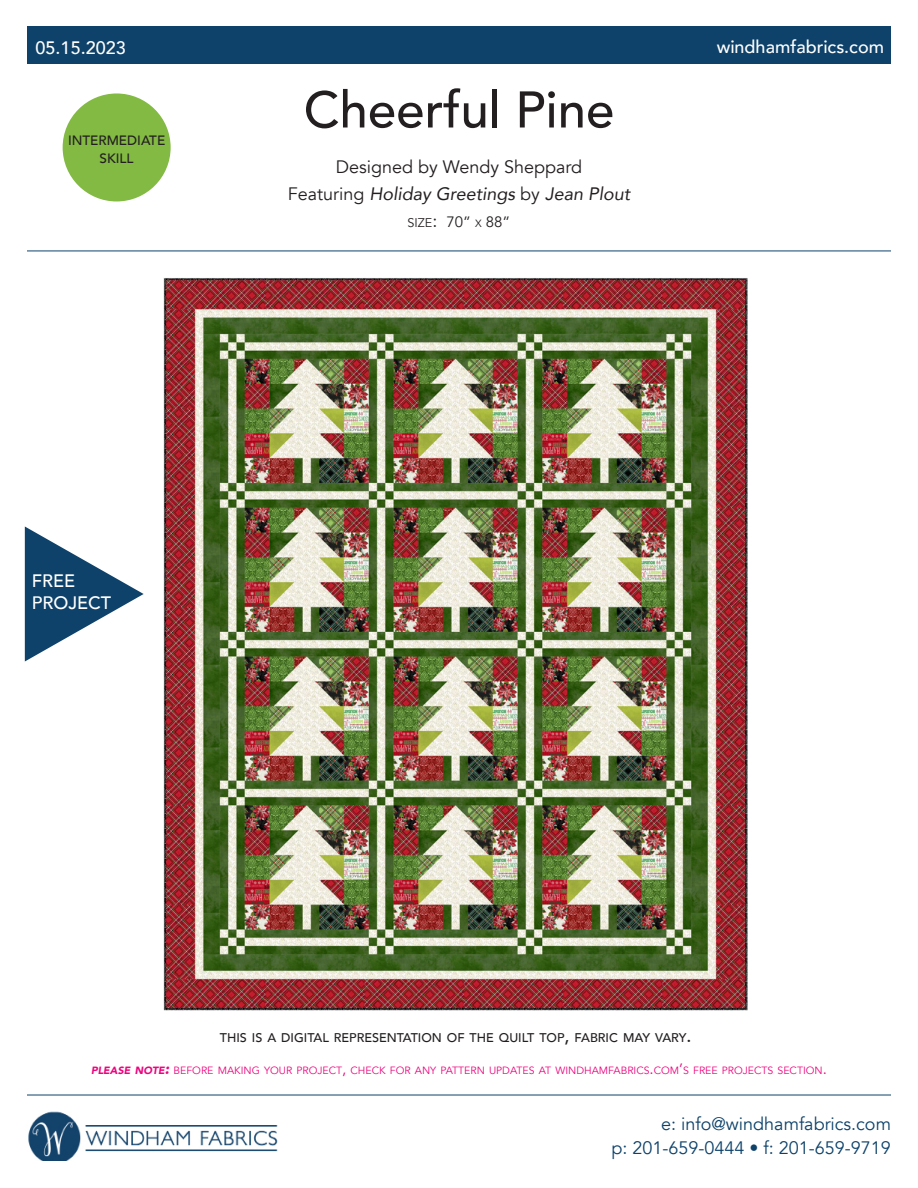
<style>
.page{position:relative;width:918px;height:1188px;background:#fff}
.page>*{position:absolute;margin:0;border:0;box-sizing:border-box;transform-origin:0 0}
.t1{font:500 51px "Avenir";color:#231f20}
.t2{font:18px/27px "Avenir";color:#231f20;text-align:center}
.t3{font:18px/24px "Avenir";color:#0e426a;text-align:right}
.t4{font:500 18px/21.6px "Avenir";color:#fff}
.t5{font:15px "Avenir";color:#231f20}
.t6{font:500 13.5px/18px "Avenir";color:#231f20;text-align:center}
.t7{font:500 12.6px "Avenir";color:#231f20}
.t8{font:10.5px "Avenir";color:#ed047e}
.s1{font-style:italic}
.s2{font-size:12.6px}
.s3{font-size:18px}
.s4{font-size:10.5px}
.s5{font-weight:900;font-style:italic}
.s6{font-weight:900;font-style:italic;font-size:15px}
.s7{font-size:15px}
</style>
<div class="page">
<img style="left:164px;top:278px;width:584px;height:732px">
<div style="left:27px;top:26px;width:864px;height:38px;background:#0e426a"></div>
<hr style="left:27px;top:1095px;width:864px;height:1px;background:#0e426a">
<hr style="left:27px;top:251px;width:864px;height:1px;background:#0e426a">
<svg style="left:25px;top:526px;width:119px;height:136px"></svg>
<img style="left:28px;top:1111px;width:250px;height:49px">
<div style="left:63px;top:93px;width:108px;height:108px;background:#83ba43;border-radius:50%"></div>
<h2 class="t4" style="left:36px;top:36px;width:92px">05.15.2023</h2>
<h2 class="t4" style="left:717px;top:34px;width:169px">windhamfabrics.com</h2>
<p class="t6" style="left:68px;top:131px;width:99px">INTERMEDIATE<br>SKILL</p>
<h1 class="t1" style="left:304px;top:66px;width:312px">Cheerful Pine</h1>
<h2 class="t2" style="left:288px;top:154px;width:344px">Designed by Wendy Sheppard<br>Featuring <span class="s1">Holiday Greetings</span> by <span class="s1">Jean Plout</span></h2>
<h3 class="t5" style="left:408px;top:213px;width:104px"><span class="s2">SIZE</span><span class="s3">:</span> 70” <span class="s4">X</span> 88”</h3>
<h2 class="t4" style="left:32px;top:569px;width:81px">FREE<br>PROJECT</h2>
<p class="t7" style="left:220px;top:1027px;width:473px">THIS IS A DIGITAL REPRESENTATION OF THE QUILT TOP<span class="s3">,</span> FABRIC MAY VARY<span class="s3">.</span></p>
<p class="t8" style="left:91px;top:1064px;width:737px"><span class="s5">PLEASE NOTE</span><span class="s6">:</span> BEFORE MAKING YOUR PROJECT<span class="s7">,</span> CHECK FOR ANY PATTERN UPDATES AT WINDHAMFABRICS<span class="s7">.</span>COM<span class="s7">’</span>S FREE PROJECTS SECTION<span class="s7">.</span></p>
<h2 class="t3" style="left:612px;top:1112px;width:281px">e: info@windhamfabrics.com<br>p: 201-659-0444 • f: 201-659-9719</h2>
</div>
